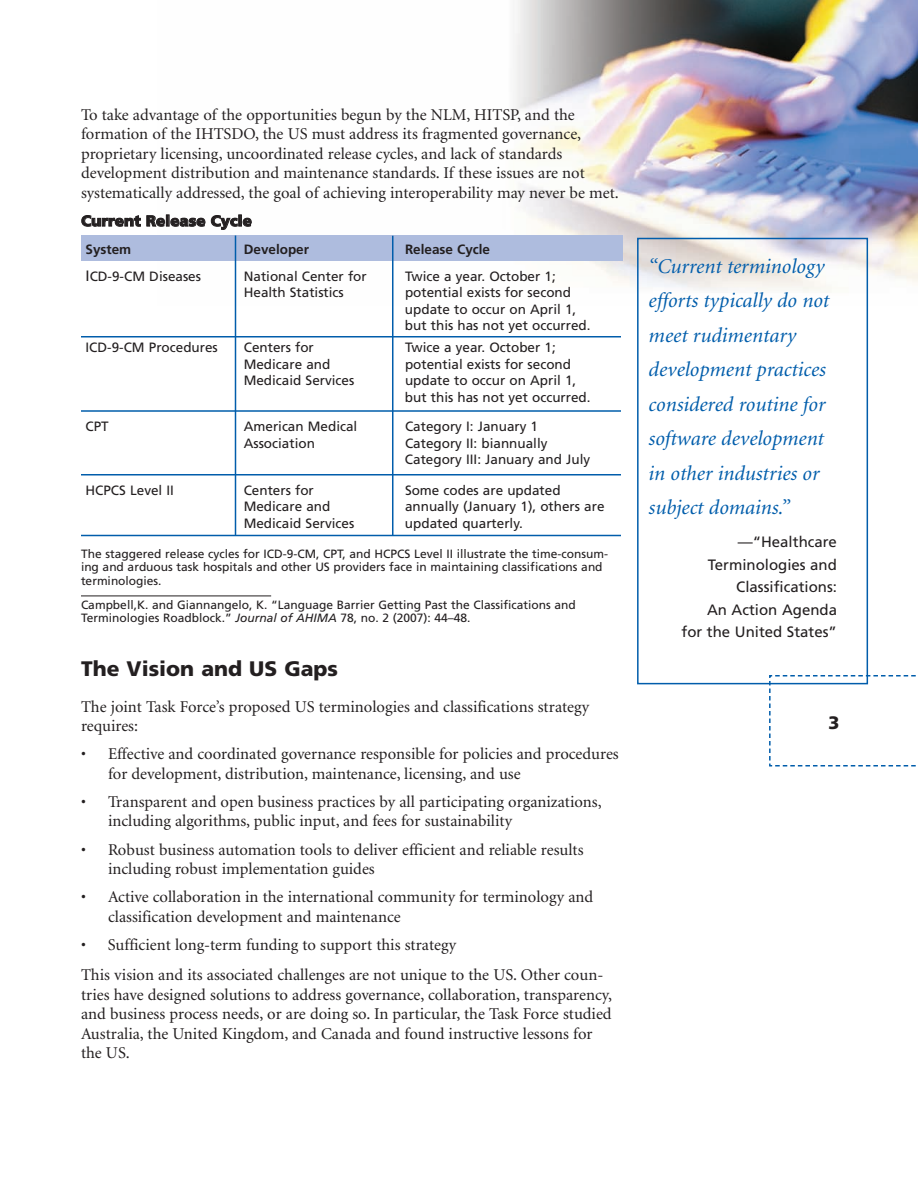
<style>
.page{position:relative;width:918px;height:1188px;background:#fff}
.page>*{position:absolute;margin:0;border:0;box-sizing:border-box;transform-origin:0 0}
.t1{font:italic 21px/34.5px "Minion";color:#015dab}
.t2{font:900 21px "Frutiger LT Std";color:#231f20}
.t3{font:900 18px "Frutiger LT Std";color:#231f20}
.t4{font:16.5px/19.5px "Minion";color:#231f20}
.t5{font:15px/22.5px "Frutiger";color:#231f20;text-align:right}
.t6{font:900 15px "Frutiger";letter-spacing:.005em;color:#231f20}
.t7{font:13.5px/16.5px "Frutiger";color:#231f20}
.t8{font:700 13.5px "Frutiger";color:#231f20}
.t9{font:12px/13.5px "Frutiger";color:#231f20}
.s1{font-size:15px}
.s2{font-style:italic}
</style>
<div class="page">
<img style="left:157px;top:0;width:761px;height:306px">
<div style="left:637px;top:238px;width:231px;height:446px;border:2px solid #015dab"></div>
<svg style="left:768px;top:674px;width:148px;height:93px"></svg>
<hr style="left:81px;top:336px;width:540px;height:2px;background:#015dab">
<hr style="left:81px;top:410px;width:540px;height:2px;background:#015dab">
<hr style="left:81px;top:474px;width:540px;height:2px;background:#015dab">
<hr style="left:81px;top:535px;width:540px;height:1px;background:#015dab">
<div style="left:81px;top:236px;width:541px;height:25px;background:#aebcde"></div>
<hr style="left:81px;top:596px;width:190px;height:1px;background:#231f20">
<hr style="left:235px;top:236px;width:1px;height:299px;background:#015dab">
<hr style="left:392px;top:236px;width:1px;height:299px;background:#015dab">
<p class="t4" style="left:81px;top:106px;width:539px">To take advantage of the opportunities begun by the NLM, HITSP, and the formation of the IHTSDO, the US must address its fragmented governance, proprietary licensing, uncoordinated release cycles, and lack of standards development distribution and maintenance standards. If these issues are not systematically addressed, the goal of achieving interoperability may never be met.</p>
<p class="t6" style="left:81px;top:215px;width:172px">Current Release Cycle</p>
<p class="t8" style="left:86px;top:244px;width:47px">System</p>
<p class="t8" style="left:244px;top:244px;width:67px">Developer</p>
<p class="t8" style="left:405px;top:244px;width:87px">Release Cycle</p>
<p class="t7" style="left:86px;top:269px;width:117px"><span class="s1">I</span>CD-9-CM Diseases</p>
<p class="t7" style="left:244px;top:269px;width:125px">National Center for</p>
<p class="t7" style="left:405px;top:269px;width:152px">Twice a year. October 1;</p>
<p class="t7" style="left:244px;top:286px;width:102px">Health Statistics</p>
<p class="t7" style="left:405px;top:286px;width:187px">potential exists for second update to occur on April 1, but this has not yet occurred.</p>
<p class="t7" style="left:85px;top:340px;width:134px">ICD-9-CM Procedures</p>
<p class="t7" style="left:244px;top:340px;width:72px">Centers for</p>
<p class="t7" style="left:405px;top:340px;width:152px">Twice a year. October 1;</p>
<p class="t7" style="left:244px;top:357px;width:88px">Medicare and</p>
<p class="t7" style="left:405px;top:357px;width:168px">potential exists for second</p>
<p class="t7" style="left:244px;top:373px;width:112px">Medicaid Services</p>
<p class="t7" style="left:405px;top:373px;width:187px">update to occur on April 1, but this has not yet occurred.</p>
<p class="t7" style="left:85px;top:419px;width:25px">CPT</p>
<p class="t7" style="left:244px;top:419px;width:115px">American Medical</p>
<p class="t7" style="left:405px;top:419px;width:135px">Category I: January 1</p>
<p class="t7" style="left:244px;top:436px;width:73px">Association</p>
<p class="t7" style="left:405px;top:436px;width:187px">Category II: biannually<br>Category III: January and July</p>
<p class="t7" style="left:85px;top:483px;width:90px">HCPCS Level II</p>
<p class="t7" style="left:244px;top:483px;width:72px">Centers for</p>
<p class="t7" style="left:405px;top:483px;width:157px">Some codes are updated</p>
<p class="t7" style="left:244px;top:500px;width:88px">Medicare and</p>
<p class="t7" style="left:405px;top:500px;width:201px">annually (January 1), others are</p>
<p class="t7" style="left:244px;top:516px;width:112px">Medicaid Services</p>
<p class="t7" style="left:405px;top:516px;width:119px">updated quarterly.</p>
<p class="t9" style="left:81px;top:548px;width:529px">The staggered release cycles for ICD-9-CM, CPT, and HCPCS Level II illustrate the time-consum&shy;ing and arduous task hospitals and other US providers face in maintaining classifications and terminologies.</p>
<p class="t9" style="left:81px;top:599px;width:496px">Campbell,K. and Giannangelo, K. “Language Barrier Getting Past the Classifications and<br>Terminologies Roadblock.” <span class="s2">Journal of AHIMA</span> 78, no. 2 (2007): 44–48.</p>
<p class="t2" style="left:81px;top:660px;width:259px">The Vision and US Gaps</p>
<p class="t4" style="left:81px;top:698px;width:510px">The joint Task Force’s proposed US terminologies and classifications strategy requires:</p>
<p class="t4" style="left:108px;top:746px;width:512px;text-indent:-27px">• Effective and coordinated governance responsible for policies and procedures for development, distribution, maintenance, licensing, and use</p>
<p class="t4" style="left:108px;top:793px;width:495px;text-indent:-27px">• Transparent and open business practices by all participating organizations, including algorithms, public input, and fees for sustainability</p>
<p class="t4" style="left:108px;top:841px;width:477px;text-indent:-27px">• Robust business automation tools to deliver efficient and reliable results including robust implementation guides</p>
<p class="t4" style="left:108px;top:889px;width:487px;text-indent:-27px">• Active collaboration in the international community for terminology and classification development and maintenance</p>
<p class="t4" style="left:81px;top:931px;width:524px;line-height:30.3px">• Sufficient long-term funding to support this strategy<br>This vision and its associated challenges are not unique to the US. Other coun-</p>
<p class="t4" style="left:81px;top:986px;width:533px">tries have designed solutions to address governance, collaboration, transparency, and business process needs, or are doing so. In particular, the Task Force studied Australia, the United Kingdom, and Canada and found instructive lessons for the US.</p>
<p class="t1" style="left:648px;top:250px;width:182px">“Current terminology efforts typically do not meet rudimentary development practices considered routine for software development in other industries or subject domains.”</p>
<p class="t5" style="left:682px;top:532px;width:157px">—“Healthcare<br>Terminologies and<br>Classifications:<br>An Action Agenda<br>for the United States”</p>
<p class="t3" style="left:829px;top:716px;width:13px">3</p>
</div>
